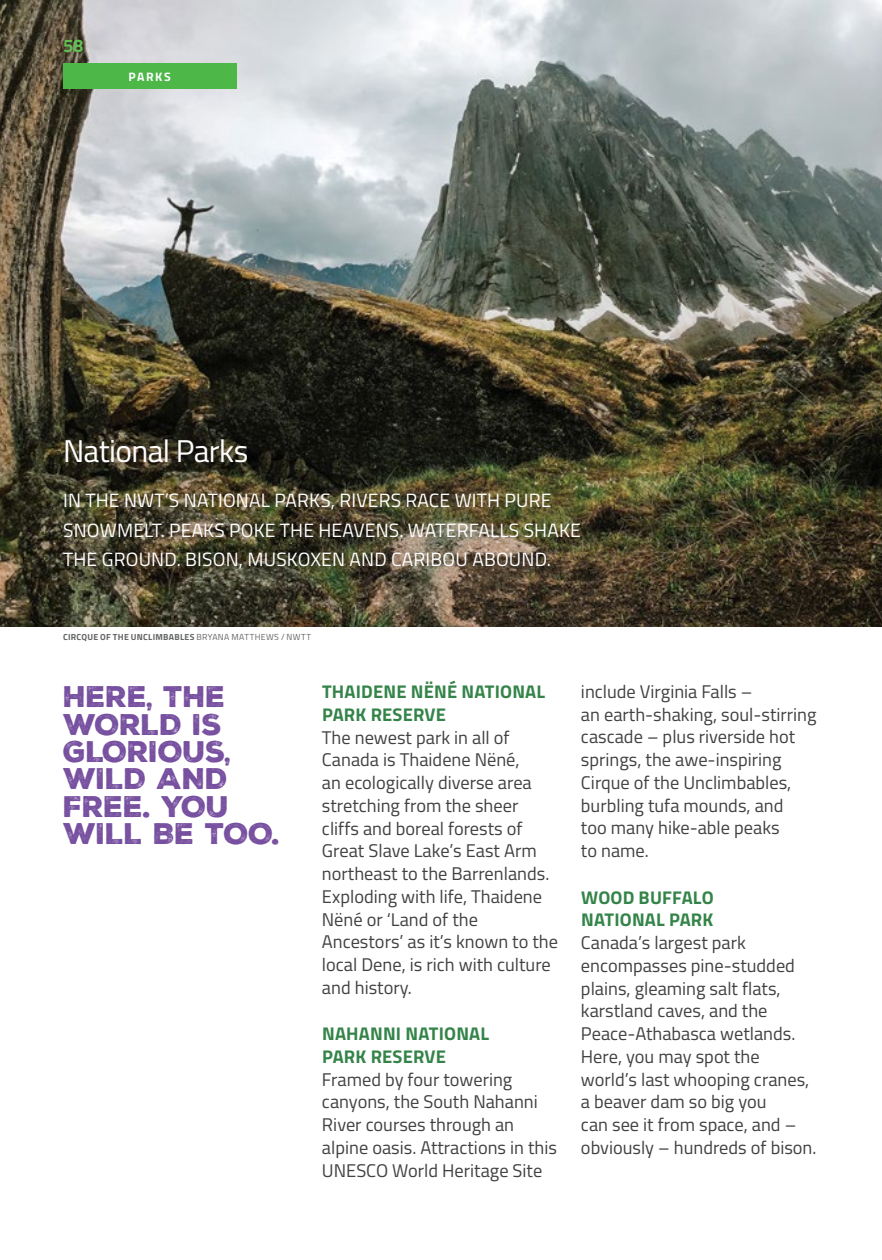
<style>
.page{position:relative;width:882px;height:1260px;background:#fff}
.page>*{position:absolute;margin:0;border:0;box-sizing:border-box;transform-origin:0 0}
.t1{font:31.5px "Titillium";letter-spacing:-.02em;color:#fff}
.t2{font:28.88px/27.3px "Nexa Rust Sans Black 01";letter-spacing:-.02em;color:#7750a0}
.t3{font:19.25px/29.8px "Titillium";letter-spacing:.01em;color:#fff}
.t4{font:18.38px/22.8px "Titillium";color:#414042}
.t5{font:700 18.38px/22.8px "Titillium";letter-spacing:.01em;color:#348449}
.t6{font:700 18.38px "Titillium";color:#64bc55}
.t7{font:700 12.25px "Titillium";letter-spacing:.13em;color:#fff}
.t8{font:700 8.75px "Titillium";letter-spacing:.035em;color:#636466}
.s1{font-weight:400}
</style>
<div class="page">
<img style="left:0;top:0;width:882px;height:626px">
<div style="left:63px;top:63px;width:173px;height:26px;background:#4db748"></div>
<p class="t6" style="left:63px;top:31px;width:22px">58</p>
<p class="t7" style="left:129px;top:67px;width:44px">PARKS</p>
<h1 class="t1" style="left:63px;top:427px;width:187px">National Parks</h1>
<p class="t3" style="left:63px;top:484px;width:519px">IN THE NWT’S NATIONAL PARKS, RIVERS RACE WITH PURE<br>SNOWMELT. PEAKS POKE THE HEAVENS. WATERFALLS SHAKE<br>THE GROUND. BISON, MUSKOXEN AND CARIBOU ABOUND.</p>
<p class="t8" style="left:63px;top:630px;width:250px">CIRCQUE OF THE UNCLIMBABLES <span class="s1">BRYANA MATTHEWS / NWTT</span></p>
<h2 class="t2" style="left:63px;top:684px;width:218px">HERE, THE<br>WORLD IS<br>GLORIOUS,<br>WILD AND<br>FREE. YOU<br>WILL BE TOO.</h2>
<p class="t5" style="left:322px;top:679px;width:225px">THAIDENE NËNÉ NATIONAL<br>PARK RESERVE</p>
<p class="t4" style="left:322px;top:725px;width:238px">The newest park in all of<br>Canada is Thaidene Nëné,<br>an ecologically diverse area stretching from the sheer cliffs and boreal forests of<br>Great Slave Lake’s East Arm northeast to the Barrenlands.<br>Exploding with life, Thaidene<br>Nëné or ‘Land of the<br>Ancestors’ as it’s known to the local Dene, is rich with culture and history.</p>
<p class="t5" style="left:322px;top:1021px;width:169px">NAHANNI NATIONAL<br>PARK RESERVE</p>
<p class="t4" style="left:322px;top:1067px;width:236px">Framed by four towering canyons, the South Nahanni<br>River courses through an alpine oasis. Attractions in this<br>UNESCO World Heritage Site</p>
<p class="t4" style="left:581px;top:679px;width:237px">include Virginia Falls –<br>an earth-shaking, soul-stirring cascade – plus riverside hot springs, the awe-inspiring<br>Cirque of the Unclimbables, burbling tufa mounds, and<br>too many hike-able peaks<br>to name.</p>
<p class="t5" style="left:581px;top:885px;width:134px">WOOD BUFFALO<br>NATIONAL PARK</p>
<p class="t4" style="left:581px;top:930px;width:237px">Canada’s largest park encompasses pine-studded plains, gleaming salt flats, karstland caves, and the<br>Peace-Athabasca wetlands.<br>Here, you may spot the world’s last whooping cranes, a beaver dam so big you<br>can see it from space, and – obviously – hundreds of bison.</p>
</div>
